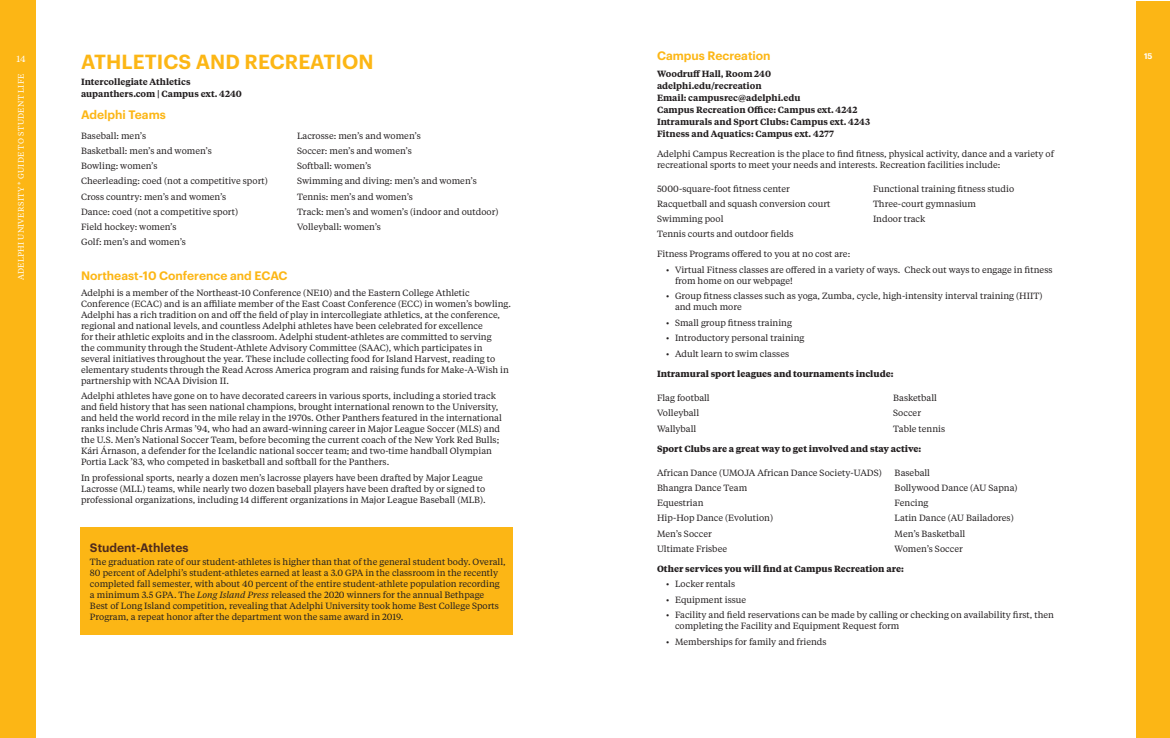
<style>
.page{position:relative;width:1170px;height:738px;background:#fff}
.page>*{position:absolute;margin:0;border:0;box-sizing:border-box;transform-origin:0 0}
.t1{font:600 20px "Graphik";letter-spacing:.005em;color:#fcb615}
.t2{font:600 12px "Graphik";color:#fcb615}
.t3{font:600 12px "Graphik";color:#4f2b1c}
.t4{font:9px/11px "Tiempos Text";color:#231f20}
.t5{font:600 9px/12px "Tiempos Text";color:#231f20}
.t6{font:700 9px "Tiempos Text";color:#231f20}
.t7{font:9px "Tiempos Text";color:#fff}
.t8{font:600 8px "Graphik";letter-spacing:.005em;color:#fff}
.t9{font:8px "Tiempos Text";letter-spacing:.03em;color:#fff}
.s1{font-style:italic}
</style>
<div class="page">
<div style="left:1136px;top:1px;width:34px;height:737px;background:#fcb615"></div>
<div style="left:0;top:0;width:36px;height:738px;background:#fcb615"></div>
<div style="left:81px;top:527px;width:432px;height:108px;background:#fcb615"></div>
<h2 class="t2" style="left:657px;top:47px;width:115px">Campus Recreation</h2>
<p class="t5" style="left:657px;top:67px;width:215px">Woodruff Hall, Room 240 adelphi.edu/recreation<br>Email: campusrec@adelphi.edu<br>Campus Recreation Office: Campus ext. 4242<br>Intramurals and Sport Clubs: Campus ext. 4243<br>Fitness and Aquatics: Campus ext. 4277</p>
<p class="t4" style="left:657px;top:148px;width:399px">Adelphi Campus Recreation is the place to find fitness, physical activity, dance and a variety of recreational sports to meet your needs and interests. Recreation facilities include:</p>
<p class="t4" style="left:657px;top:183px;width:134px">5000-square-foot fitness center</p>
<p class="t4" style="left:873px;top:183px;width:143px">Functional training fitness studio</p>
<p class="t4" style="left:657px;top:198px;width:175px">Racquetball and squash conversion court</p>
<p class="t4" style="left:873px;top:198px;width:105px">Three-court gymnasium</p>
<p class="t4" style="left:657px;top:213px;width:68px">Swimming pool</p>
<p class="t4" style="left:873px;top:213px;width:54px">Indoor track</p>
<p class="t4" style="left:657px;top:228px;width:138px">Tennis courts and outdoor fields</p>
<p class="t4" style="left:657px;top:248px;width:195px">Fitness Programs offered to you at no cost are:</p>
<p class="t4" style="left:675px;top:264px;width:379px;text-indent:-9px">• Virtual Fitness classes are offered in a variety of ways. Check out ways to engage in fitness from home on our webpage!</p>
<p class="t4" style="left:675px;top:290px;width:369px;text-indent:-9px">• Group fitness classes such as yoga, Zumba, cycle, high-intensity interval training (HIIT) and much more</p>
<p class="t4" style="left:666px;top:317px;width:127px">• Small group fitness training</p>
<p class="t4" style="left:666px;top:332px;width:140px">• Introductory personal training</p>
<p class="t4" style="left:666px;top:348px;width:125px">• Adult learn to swim classes</p>
<p class="t6" style="left:657px;top:367px;width:238px">Intramural sport leagues and tournaments include:</p>
<p class="t4" style="left:657px;top:392px;width:54px">Flag football</p>
<p class="t4" style="left:893px;top:392px;width:45px">Basketball</p>
<p class="t4" style="left:657px;top:407px;width:44px">Volleyball</p>
<p class="t4" style="left:893px;top:407px;width:29px">Soccer</p>
<p class="t4" style="left:657px;top:423px;width:41px">Wallyball</p>
<p class="t4" style="left:893px;top:423px;width:54px">Table tennis</p>
<p class="t6" style="left:657px;top:442px;width:266px">Sport Clubs are a great way to get involved and stay active:</p>
<p class="t4" style="left:657px;top:467px;width:226px">African Dance (UMOJA African Dance Society-UADS)</p>
<p class="t4" style="left:895px;top:467px;width:37px">Baseball</p>
<p class="t4" style="left:657px;top:482px;width:92px">Bhangra Dance Team</p>
<p class="t4" style="left:895px;top:482px;width:124px">Bollywood Dance (AU Sapna)</p>
<p class="t4" style="left:657px;top:497px;width:48px">Equestrian</p>
<p class="t4" style="left:895px;top:497px;width:35px">Fencing</p>
<p class="t4" style="left:657px;top:512px;width:118px">Hip-Hop Dance (Evolution)</p>
<p class="t4" style="left:895px;top:512px;width:121px">Latin Dance (AU Bailadores)</p>
<p class="t4" style="left:657px;top:528px;width:56px">Men’s Soccer</p>
<p class="t4" style="left:895px;top:528px;width:72px">Men’s Basketball</p>
<p class="t4" style="left:657px;top:543px;width:72px">Ultimate Frisbee</p>
<p class="t4" style="left:895px;top:543px;width:70px">Women’s Soccer</p>
<p class="t6" style="left:657px;top:562px;width:248px">Other services you will find at Campus Recreation are:</p>
<p class="t4" style="left:666px;top:578px;width:71px">• Locker rentals</p>
<p class="t4" style="left:666px;top:594px;width:82px">• Equipment issue</p>
<p class="t4" style="left:675px;top:609px;width:381px;text-indent:-9px">• Facility and field reservations can be made by calling or checking on availability first, then completing the Facility and Equipment Request form</p>
<p class="t4" style="left:666px;top:636px;width:162px">• Memberships for family and friends</p>
<p class="t8" style="left:18px;top:50px;width:10px">14</p>
<p class="t8" style="left:1144px;top:50px;width:10px">15</p>
<p class="t7" style="left:17px;top:53px;width:10px">14</p>
<p class="t9" style="left:16px;top:280px;width:208px;rotate:-90deg">ADELPHI UNIVERSITY * GUIDE TO STUDENT LIFE</p>
<h1 class="t1" style="left:81px;top:46px;width:294px">ATHLETICS AND RECREATION</h1>
<p class="t5" style="left:81px;top:76px;width:162px">Intercollegiate Athletics aupanthers.com | Campus ext. 4240</p>
<h2 class="t2" style="left:81px;top:106px;width:86px">Adelphi Teams</h2>
<p class="t4" style="left:81px;top:130px;width:67px">Baseball: men’s</p>
<p class="t4" style="left:297px;top:130px;width:125px">Lacrosse: men’s and women’s</p>
<p class="t4" style="left:81px;top:145px;width:132px">Basketball: men’s and women’s</p>
<p class="t4" style="left:297px;top:145px;width:116px">Soccer: men’s and women’s</p>
<p class="t4" style="left:81px;top:160px;width:78px">Bowling: women’s</p>
<p class="t4" style="left:297px;top:160px;width:76px">Softball: women’s</p>
<p class="t4" style="left:81px;top:175px;width:188px">Cheerleading: coed (not a competitive sport)</p>
<p class="t4" style="left:297px;top:175px;width:181px">Swimming and diving: men’s and women’s</p>
<p class="t4" style="left:81px;top:191px;width:147px">Cross country: men’s and women’s</p>
<p class="t4" style="left:297px;top:191px;width:117px">Tennis: men’s and women’s</p>
<p class="t4" style="left:81px;top:206px;width:159px">Dance: coed (not a competitive sport)</p>
<p class="t4" style="left:297px;top:206px;width:203px">Track: men’s and women’s (indoor and outdoor)</p>
<p class="t4" style="left:81px;top:221px;width:97px">Field hockey: women’s</p>
<p class="t4" style="left:297px;top:221px;width:86px">Volleyball: women’s</p>
<p class="t4" style="left:81px;top:236px;width:106px">Golf: men’s and women’s</p>
<h2 class="t2" style="left:81px;top:267px;width:208px">Northeast-10 Conference and ECAC</h2>
<p class="t4" style="left:81px;top:287px;width:432px">Adelphi is a member of the Northeast-10 Conference (NE10) and the Eastern College Athletic Conference (ECAC) and is an affiliate member of the East Coast Conference (ECC) in women’s bowling.<br>Adelphi has a rich tradition on and off the field of play in intercollegiate athletics, at the conference, regional and national levels, and countless Adelphi athletes have been celebrated for excellence<br>for their athletic exploits and in the classroom. Adelphi student-athletes are committed to serving<br>the community through the Student-Athlete Advisory Committee (SAAC), which participates in several initiatives throughout the year. These include collecting food for Island Harvest, reading to elementary students through the Read Across America program and raising funds for Make-A-Wish in partnership with NCAA Division II.</p>
<p class="t4" style="left:81px;top:390px;width:422px">Adelphi athletes have gone on to have decorated careers in various sports, including a storied track and field history that has seen national champions, brought international renown to the University, and held the world record in the mile relay in the 1970s. Other Panthers featured in the international ranks include Chris Armas ’94, who had an award-winning career in Major League Soccer (MLS) and the U.S. Men’s National Soccer Team, before becoming the current coach of the New York Red Bulls; Kári Árnason, a defender for the Icelandic national soccer team; and two-time handball Olympian Portia Lack ’83, who competed in basketball and softball for the Panthers.</p>
<p class="t4" style="left:81px;top:472px;width:406px">In professional sports, nearly a dozen men’s lacrosse players have been drafted by Major League<br>Lacrosse (MLL) teams, while nearly two dozen baseball players have been drafted by or signed to professional organizations, including 14 different organizations in Major League Baseball (MLB).</p>
<h2 class="t3" style="left:90px;top:539px;width:100px">Student-Athletes</h2>
<p class="t4" style="left:90px;top:556px;width:417px">The graduation rate of our student-athletes is higher than that of the general student body. Overall, 80 percent of Adelphi’s student-athletes earned at least a 3.0 GPA in the classroom in the recently completed fall semester, with about 40 percent of the entire student-athlete population recording a minimum 3.5 GPA. The <span class="s1">Long Island Press</span> released the 2020 winners for the annual Bethpage<br>Best of Long Island competition, revealing that Adelphi University took home Best College Sports Program, a repeat honor after the department won the same award in 2019.</p>
<p class="t8" style="left:16px;top:261px;width:188px;rotate:-90deg">ADELPHI UNIVERSITY • GUIDE TO STUDENT LIFE</p>
</div>
